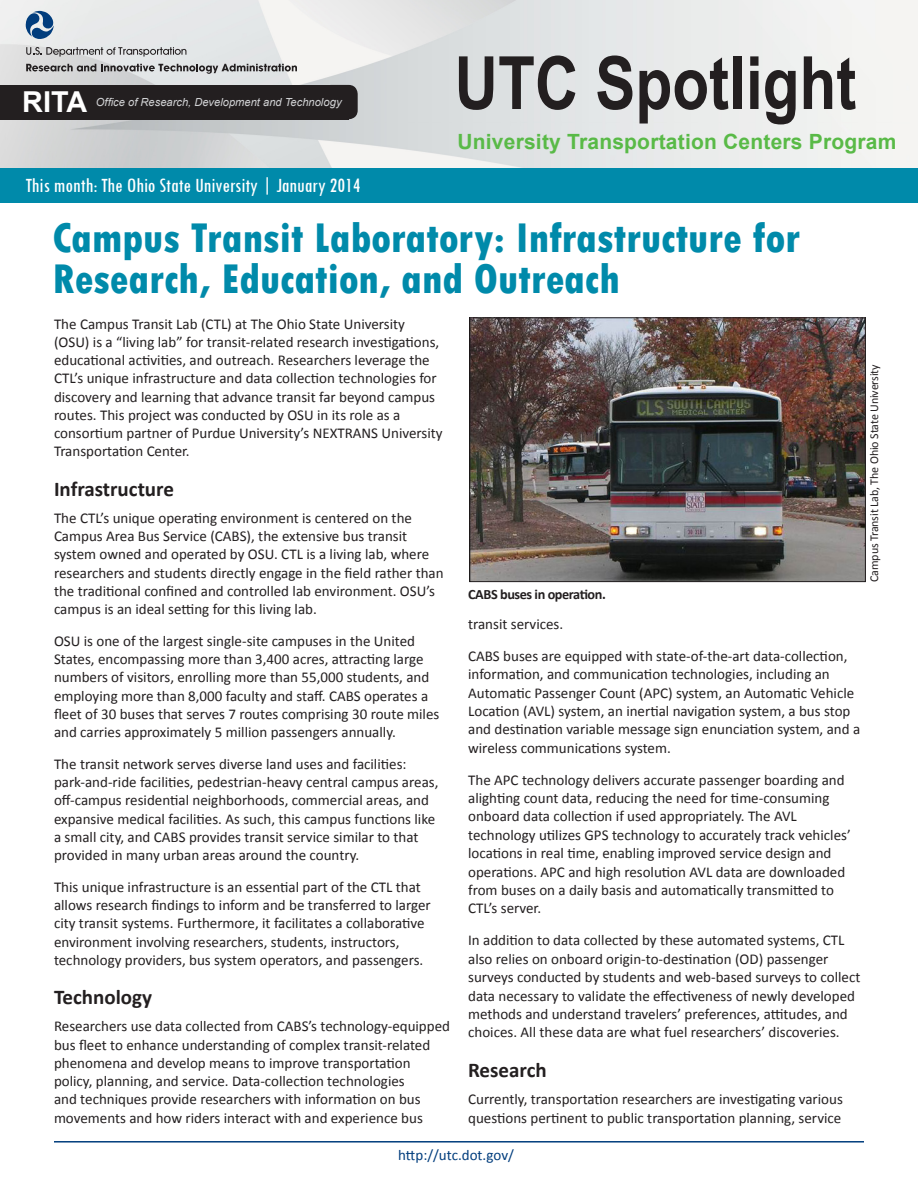
<style>
.page{position:relative;width:918px;height:1188px;background:#fff}
.page>*{position:absolute;margin:0;border:0;box-sizing:border-box;transform-origin:0 0}
.t1{font:700 73.5px "Arial Narrow";color:#231f20}
.t2{font:800 condensed 43.5px/40.5px "Tw Cen";color:#008aaa}
.t3{font:700 28.8px "Arial";color:#fff}
.t4{font:condensed 21px "Tw Cen";color:#fff}
.t5{font:700 21px "Arial";letter-spacing:.01em;color:#59ba47}
.Heading_1{font:700 21px "Calibri";color:#231f20}
.Body{font:15px/18.3px "Calibri";color:#231f20}
.Body-2{font:15px "Calibri";letter-spacing:-.005em;color:#013d7d}
.t6{font:700 14.25px "Calibri";letter-spacing:-.03em;color:#231f20}
.t7{font:12px "Calibri";letter-spacing:-.01em;color:#231f20}
.t8{font:italic 11.1px "Arial";color:#d1d2d4}
.s1{font-size:11.4px}
</style>
<div class="page">
<img style="left:0;top:0;width:918px;height:168px">
<div style="left:322px;top:85px;width:36px;height:34px;background:#231f20;border-radius:9px"></div>
<div style="left:0;top:85px;width:348px;height:34px;background:#231f20"></div>
<svg style="left:26px;top:11px;width:28px;height:29px"></svg>
<svg style="left:26px;top:47px;width:160px;height:10px;background:#b1b1b2"></svg>
<svg style="left:26px;top:64px;width:271px;height:10px;background:#9d9d9e"></svg>
<div style="left:0;top:168px;width:918px;height:34px;background:#008aaa"></div>
<hr style="left:54px;top:1141px;width:810px;height:2px;background:#013d7d">
<img style="left:471px;top:319px;width:393px;height:261px">
<div style="left:469px;top:317px;width:397px;height:265px;border:1px solid #231f20"></div>
<p class="t3" style="left:22px;top:83px;width:67px">RITA</p>
<p class="t8" style="left:96px;top:95px;width:247px">Office of Research, Development and Technol<span class="s1">ogy</span></p>
<p class="t4" style="left:26px;top:172px;width:336px">This month: The Ohio State University | January 2014</p>
<p class="t1" style="left:455px;top:27px;width:403px">UTC Spotlight</p>
<p class="t5" style="left:458px;top:127px;width:441px">University Transportation Centers Program</p>
<p class="t2" style="left:52px;top:218px;width:749px">Campus Transit Laboratory: Infrastructure for<br>Research, Education, and Outreach</p>
<p class="Body" style="left:54px;top:315px;width:390px">The Campus Transit Lab (CTL) at The Ohio State University (OSU) is a “living lab” for transit-related research investigations, educational activities, and outreach. Researchers leverage the CTL’s unique infrastructure and data collection technologies for discovery and learning that advance transit far beyond campus routes. This project was conducted by OSU in its role as a consortium partner of Purdue University’s NEXTRANS University Transportation Center.</p>
<p class="Heading_1" style="left:54px;top:475px;width:122px">Infrastructure</p>
<p class="Body" style="left:54px;top:509px;width:391px">The CTL’s unique operating environment is centered on the Campus Area Bus Service (CABS), the extensive bus transit system owned and operated by OSU. CTL is a living lab, where researchers and students directly engage in the field rather than the traditional confined and controlled lab environment. OSU’s campus is an ideal setting for this living lab.</p>
<p class="Body" style="left:54px;top:632px;width:387px">OSU is one of the largest single-site campuses in the United States, encompassing more than 3,400 acres, attracting large numbers of visitors, enrolling more than 55,000 students, and employing more than 8,000 faculty and staff. CABS operates a fleet of 30 buses that serves 7 routes comprising 30 route miles and carries approximately 5 million passengers annually.</p>
<p class="Body" style="left:54px;top:755px;width:386px">The transit network serves diverse land uses and facilities: park-and-ride facilities, pedestrian-heavy central campus areas, off-campus residential neighborhoods, commercial areas, and expansive medical facilities. As such, this campus functions like a small city, and CABS provides transit service similar to that provided in many urban areas around the country.</p>
<p class="Body" style="left:54px;top:878px;width:378px">This unique infrastructure is an essential part of the CTL that allows research findings to inform and be transferred to larger city transit systems. Furthermore, it facilitates a collaborative environment involving researchers, students, instructors, technology providers, bus system operators, and passengers.</p>
<p class="Heading_1" style="left:54px;top:984px;width:100px">Technology</p>
<p class="Body" style="left:54px;top:1017px;width:398px">Researchers use data collected from CABS’s technology-equipped bus fleet to enhance understanding of complex transit-related phenomena and develop means to improve transportation policy, planning, and service. Data-collection technologies<br>and techniques provide researchers with information on bus movements and how riders interact with and experience bus</p>
<p class="t6" style="left:468px;top:585px;width:139px">CABS buses in operation.</p>
<p class="Body" style="left:468px;top:615px;width:97px">transit services.</p>
<p class="Body" style="left:468px;top:647px;width:394px">CABS buses are equipped with state-of-the-art data-collection, information, and communication technologies, including an Automatic Passenger Count (APC) system, an Automatic Vehicle Location (AVL) system, an inertial navigation system, a bus stop and destination variable message sign enunciation system, and a wireless communications system.</p>
<p class="Body" style="left:468px;top:770px;width:384px">The APC technology delivers accurate passenger boarding and alighting count data, reducing the need for time-consuming onboard data collection if used appropriately. The AVL technology utilizes GPS technology to accurately track vehicles’ locations in real time, enabling improved service design and operations. APC and high resolution AVL data are downloaded from buses on a daily basis and automatically transmitted to CTL’s server.</p>
<p class="Body" style="left:468px;top:931px;width:394px">In addition to data collected by these automated systems, CTL also relies on onboard origin-to-destination (OD) passenger surveys conducted by students and web-based surveys to collect data necessary to validate the effectiveness of newly developed methods and understand travelers’ preferences, attitudes, and choices. All these data are what fuel researchers’ discoveries.</p>
<p class="Heading_1" style="left:468px;top:1056px;width:80px">Research</p>
<p class="Body" style="left:468px;top:1090px;width:376px">Currently, transportation researchers are investigating various questions pertinent to public transportation planning, service</p>
<p class="Body-2" style="left:398px;top:1146px;width:117px">http://utc.dot.gov/</p>
<p class="t7" style="left:866px;top:582px;width:219px;rotate:-90deg">Campus Transit Lab, The Ohio State University</p>
</div>
